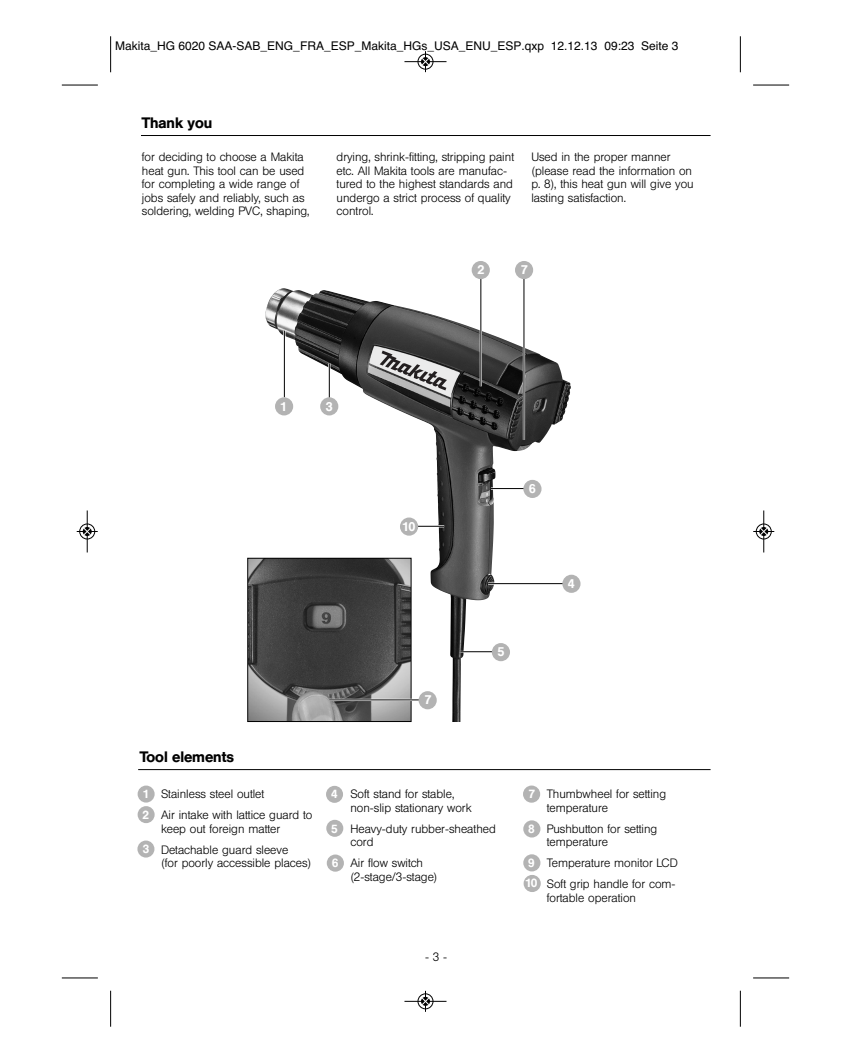
<style>
.page{position:relative;width:851px;height:1063px;background:#fff}
.page>*{position:absolute;margin:0;border:0;box-sizing:border-box;transform-origin:0 0}
.t1{font:500 15px "Helvetica BQ";color:#000}
.t2{font:500 12.45px "Helvetica BQ";color:#fff}
.t3{font:300 12px/13.5px "Helvetica BQ";color:#000}
.t4{font:12px "Helvetica";color:#000}
.t5{font:500 11.85px "Helvetica BQ";color:#fff}
.t6{font:500 11.7px "Helvetica BQ";color:#fff}
</style>
<div class="page">
<hr style="left:141px;top:135px;width:569px;height:1px;background:#000">
<div style="left:523px;top:786px;width:17px;height:17px;background:#b3b3b3;border-radius:50%"></div>
<hr style="left:138px;top:769px;width:572px;height:1px;background:#000">
<div style="left:523px;top:820px;width:17px;height:18px;background:#b3b3b3;border-radius:50%"></div>
<div style="left:523px;top:854px;width:17px;height:17px;background:#b3b3b3;border-radius:50%"></div>
<div style="left:327px;top:855px;width:17px;height:17px;background:#b3b3b3;border-radius:50%"></div>
<div style="left:138px;top:806px;width:17px;height:17px;background:#b3b3b3;border-radius:50%"></div>
<div style="left:137px;top:841px;width:17px;height:17px;background:#b3b3b3;border-radius:50%"></div>
<div style="left:138px;top:786px;width:17px;height:17px;background:#b3b3b3;border-radius:50%"></div>
<div style="left:326px;top:820px;width:17px;height:17px;background:#b3b3b3;border-radius:50%"></div>
<div style="left:326px;top:786px;width:17px;height:17px;background:#b3b3b3;border-radius:50%"></div>
<div style="left:523px;top:875px;width:17px;height:17px;background:#b3b3b3;border-radius:50%"></div>
<img style="left:265px;top:288px;width:306px;height:434px">
<img style="left:249px;top:560px;width:160px;height:160px">
<div style="left:247px;top:558px;width:164px;height:164px;border:1px solid #000"></div>
<hr style="left:283px;top:331px;width:2px;height:66px;background:#fff">
<hr style="left:479px;top:278px;width:3px;height:108px;background:#fff">
<hr style="left:328px;top:363px;width:2px;height:35px;background:#fff">
<hr style="left:491px;top:487px;width:33px;height:3px;background:#fff">
<hr style="left:417px;top:525px;width:27px;height:2px;background:#fff">
<hr style="left:522px;top:274px;width:3px;height:166px;background:#fff">
<hr style="left:460px;top:651px;width:32px;height:2px;background:#fff">
<hr style="left:329px;top:699px;width:90px;height:2px;background:#fff">
<hr style="left:488px;top:583px;width:75px;height:2px;background:#fff">
<svg style="left:379px;top:351px;width:68px;height:39px;background:#8b8a8a"></svg>
<svg style="left:359px;top:401px;width:68px;height:31px"></svg>
<hr style="left:329px;top:699px;width:90px;height:1px;background:#000">
<div style="left:418px;top:691px;width:18px;height:18px;background:#b3b3b3;border-radius:50%"></div>
<hr style="left:460px;top:651px;width:32px;height:1px;background:#000">
<hr style="left:488px;top:583px;width:75px;height:1px;background:#000">
<div style="left:492px;top:643px;width:18px;height:18px;background:#b3b3b3;border-radius:50%"></div>
<div style="left:562px;top:575px;width:18px;height:18px;background:#b3b3b3;border-radius:50%"></div>
<hr style="left:491px;top:488px;width:33px;height:1px;background:#000">
<svg style="left:418px;top:526px;width:26px;height:1px"></svg>
<div style="left:523px;top:480px;width:18px;height:18px;background:#b3b3b3;border-radius:50%"></div>
<div style="left:400px;top:518px;width:18px;height:18px;background:#b3b3b3;border-radius:50%"></div>
<hr style="left:284px;top:331px;width:1px;height:66px;background:#000">
<hr style="left:329px;top:363px;width:1px;height:35px;background:#000">
<div style="left:320px;top:397px;width:18px;height:18px;background:#b3b3b3;border-radius:50%"></div>
<div style="left:275px;top:397px;width:18px;height:18px;background:#b3b3b3;border-radius:50%"></div>
<hr style="left:480px;top:278px;width:1px;height:108px;background:#000">
<hr style="left:523px;top:274px;width:1px;height:166px;background:#000">
<div style="left:471px;top:261px;width:18px;height:18px;background:#b3b3b3;border-radius:50%"></div>
<div style="left:515px;top:261px;width:18px;height:18px;background:#b3b3b3;border-radius:50%"></div>
<hr style="left:110px;top:36px;width:1px;height:36px;background:#000">
<hr style="left:62px;top:85px;width:36px;height:1px;background:#000">
<hr style="left:740px;top:36px;width:1px;height:36px;background:#000">
<hr style="left:753px;top:85px;width:36px;height:1px;background:#000">
<hr style="left:110px;top:991px;width:1px;height:36px;background:#000">
<hr style="left:62px;top:978px;width:36px;height:1px;background:#000">
<hr style="left:740px;top:991px;width:1px;height:36px;background:#000">
<hr style="left:753px;top:978px;width:36px;height:1px;background:#000">
<div style="left:417px;top:54px;width:16px;height:16px;border:1px solid #fff;border-radius:50%"></div>
<hr style="left:404px;top:61px;width:42px;height:1px;background:#000">
<div style="left:418px;top:54px;width:15px;height:15px;border:1px solid #000;border-radius:50%"></div>
<svg style="left:421px;top:51px;width:8px;height:21px"></svg>
<div style="left:417px;top:993px;width:16px;height:16px;border:1px solid #fff;border-radius:50%"></div>
<hr style="left:404px;top:1001px;width:42px;height:1px;background:#000">
<div style="left:418px;top:994px;width:15px;height:15px;border:1px solid #000;border-radius:50%"></div>
<svg style="left:421px;top:991px;width:8px;height:21px"></svg>
<hr style="left:87px;top:510px;width:1px;height:42px;background:#000">
<div style="left:79px;top:524px;width:16px;height:15px;border:1px solid #000;border-radius:50%"></div>
<svg style="left:77px;top:528px;width:21px;height:7px"></svg>
<div style="left:755px;top:524px;width:16px;height:15px;border:1px solid #fff;border-radius:50%"></div>
<hr style="left:763px;top:510px;width:1px;height:42px;background:#000">
<div style="left:756px;top:524px;width:15px;height:15px;border:1px solid #000;border-radius:50%"></div>
<svg style="left:753px;top:528px;width:21px;height:7px"></svg>
<p class="t4" style="left:115px;top:41px;width:564px">Makita_HG 6020 SAA-SAB_ENG_FRA_ESP_Makita_HGs_USA_ENU_ESP.qxp 12.12.13 09:23 Seite 3</p>
<p class="t1" style="left:142px;top:117px;width:72px">Thank you</p>
<p class="t3" style="left:142px;top:151px;width:169px">for deciding to choose a Makita heat gun. This tool can be used for completing a wide range of jobs safely and reliably, such as soldering, welding PVC, shaping,</p>
<p class="t3" style="left:336px;top:151px;width:179px">drying, shrink-fitting, stripping paint etc. All Makita tools are manufac&shy;tured to the highest standards and undergo a strict process of quality control.</p>
<p class="t3" style="left:531px;top:151px;width:164px">Used in the proper manner (please read the information on p. 8), this heat gun will give you lasting satisfaction.</p>
<p class="t2" style="left:477px;top:265px;width:9px">2</p>
<p class="t2" style="left:520px;top:265px;width:9px">7</p>
<p class="t2" style="left:280px;top:402px;width:9px">1</p>
<p class="t2" style="left:326px;top:402px;width:9px">3</p>
<p class="t2" style="left:402px;top:522px;width:15px">10</p>
<p class="t2" style="left:528px;top:484px;width:9px">6</p>
<p class="t2" style="left:567px;top:579px;width:9px">4</p>
<p class="t1" style="left:140px;top:751px;width:95px">Tool elements</p>
<p class="t3" style="left:161px;top:785px;width:153px;line-height:21px">Stainless steel outlet<br>Air intake with lattice guard to</p>
<p class="t3" style="left:161px;top:819px;width:129px;line-height:21px">keep out foreign matter<br>Detachable guard sleeve</p>
<p class="t3" style="left:161px;top:857px;width:152px">(for poorly accessible places)</p>
<p class="t6" style="left:143px;top:790px;width:8px">1</p>
<p class="t6" style="left:142px;top:811px;width:8px">2</p>
<p class="t6" style="left:143px;top:845px;width:8px">3</p>
<p class="t2" style="left:424px;top:696px;width:9px">7</p>
<p class="t2" style="left:497px;top:648px;width:9px">5</p>
<p class="t3" style="left:350px;top:788px;width:122px">Soft stand for stable, non-slip stationary work</p>
<p class="t3" style="left:350px;top:823px;width:147px">Heavy-duty rubber-sheathed cord</p>
<p class="t3" style="left:350px;top:857px;width:88px">Air flow switch (2-stage/3-stage)</p>
<p class="t5" style="left:528px;top:790px;width:8px">7</p>
<p class="t6" style="left:331px;top:790px;width:8px">4</p>
<p class="t5" style="left:528px;top:825px;width:8px">8</p>
<p class="t6" style="left:331px;top:824px;width:8px">5</p>
<p class="t5" style="left:331px;top:859px;width:8px">6</p>
<p class="t5" style="left:528px;top:858px;width:8px">9</p>
<p class="t5" style="left:525px;top:879px;width:14px">10</p>
<p class="t3" style="left:546px;top:788px;width:121px">Thumbwheel for setting temperature</p>
<p class="t3" style="left:546px;top:823px;width:112px">Pushbutton for setting temperature</p>
<p class="t3" style="left:546px;top:854px;width:132px;line-height:21px">Temperature monitor LCD<br>Soft grip handle for com-</p>
<p class="t3" style="left:546px;top:892px;width:91px">fortable operation</p>
<p class="t3" style="left:425px;top:951px;width:24px">- 3 -</p>
</div>
